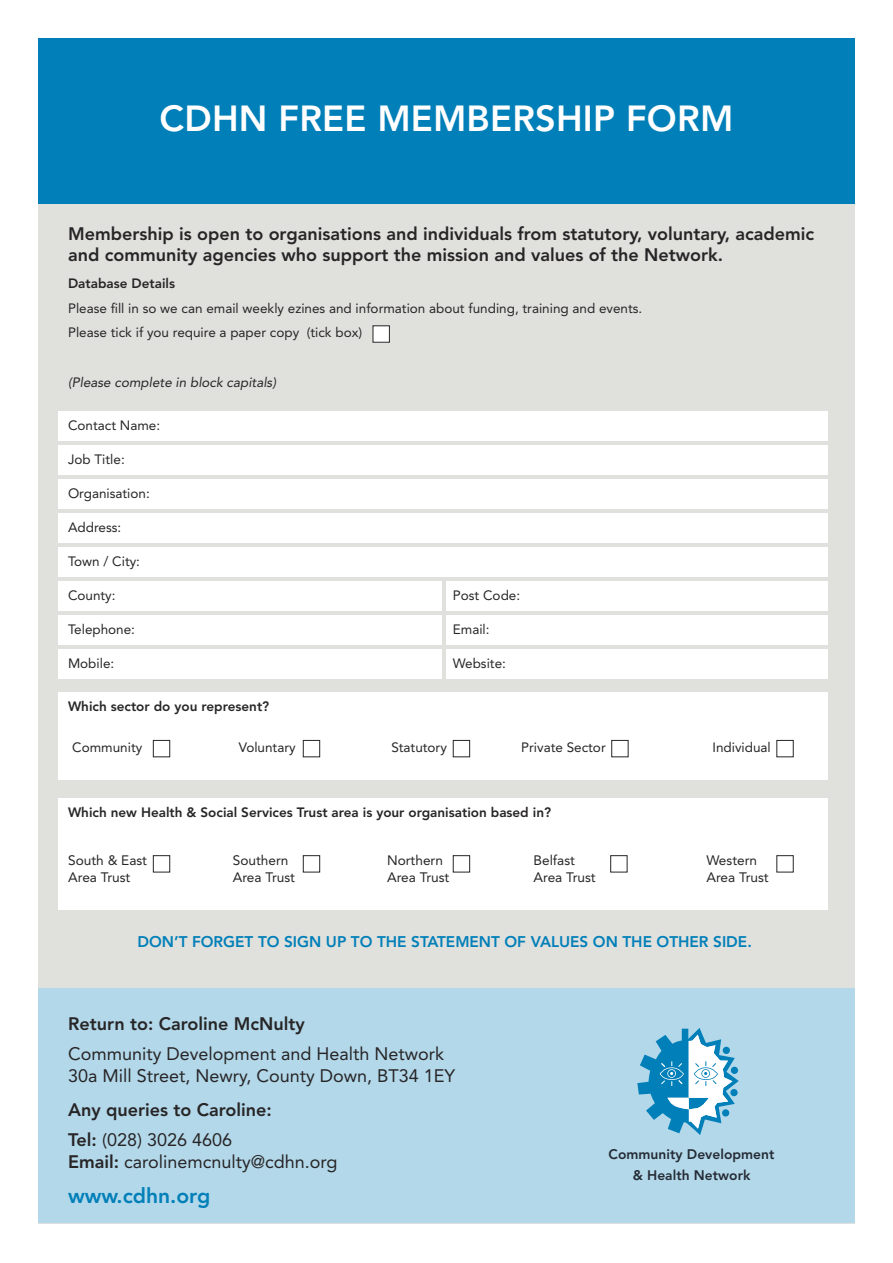
<style>
.page{position:relative;width:893px;height:1263px;background:#fff}
.page>*{position:absolute;margin:0;border:0;box-sizing:border-box;transform-origin:0 0}
.t1{font:800 36px "Avenir LT Std";letter-spacing:.005em;color:#fff}
.t2{font:800 21px "Avenir LT Std";color:#007fb8}
.t3{font:800 18px/21.6px "Avenir LT Std";color:#272526}
.t4{font:18px/21.6px "Avenir LT Std";color:#272526}
.t5{font:800 15.3px "Avenir LT Std";color:#007fb8}
.t6{font:800 13.8px/20.4px "Avenir LT Std";color:#242b35;text-align:center}
.t7{font:13.65px "Avenir LT Std";color:#272526}
.t8{font:13.5px/24.8px "Avenir LT Std";color:#272526}
.t9{font:800 13.5px "Avenir LT Std";color:#272526}
.t10{font:italic 13.5px "Avenir LT Std";color:#272526}
.s1{font-weight:400}
.s2{font-weight:800}
</style>
<div class="page">
<div style="left:38px;top:48px;width:817px;height:1175px;background:#e0e0dd"></div>
<div style="left:38px;top:38px;width:817px;height:165px;background:#007fb8"></div>
<div style="left:58px;top:411px;width:770px;height:30px;background:#fff"></div>
<div style="left:58px;top:445px;width:770px;height:30px;background:#fff"></div>
<div style="left:58px;top:479px;width:770px;height:30px;background:#fff"></div>
<div style="left:58px;top:513px;width:770px;height:30px;background:#fff"></div>
<div style="left:58px;top:547px;width:770px;height:30px;background:#fff"></div>
<div style="left:58px;top:581px;width:384px;height:30px;background:#fff"></div>
<div style="left:446px;top:581px;width:382px;height:30px;background:#fff"></div>
<div style="left:58px;top:615px;width:384px;height:30px;background:#fff"></div>
<div style="left:446px;top:615px;width:382px;height:30px;background:#fff"></div>
<div style="left:58px;top:649px;width:384px;height:30px;background:#fff"></div>
<div style="left:446px;top:649px;width:382px;height:30px;background:#fff"></div>
<div style="left:58px;top:692px;width:770px;height:88px;background:#fff"></div>
<div style="left:153px;top:740px;width:17px;height:17px;border:1px solid #272526"></div>
<div style="left:303px;top:740px;width:17px;height:17px;border:1px solid #272526"></div>
<div style="left:453px;top:740px;width:17px;height:17px;border:1px solid #272526"></div>
<div style="left:611px;top:740px;width:17px;height:17px;border:1px solid #272526"></div>
<div style="left:373px;top:326px;width:16px;height:16px;background:#fff"></div>
<div style="left:373px;top:325px;width:17px;height:18px;border:1px solid #272526"></div>
<div style="left:776px;top:740px;width:18px;height:17px;border:1px solid #272526"></div>
<div style="left:58px;top:798px;width:770px;height:111px;background:#fff"></div>
<div style="left:153px;top:855px;width:17px;height:17px;border:1px solid #272526"></div>
<div style="left:303px;top:855px;width:17px;height:17px;border:1px solid #272526"></div>
<div style="left:453px;top:855px;width:17px;height:17px;border:1px solid #272526"></div>
<div style="left:610px;top:855px;width:17px;height:17px;border:1px solid #272526"></div>
<div style="left:776px;top:855px;width:18px;height:17px;border:1px solid #272526"></div>
<div style="left:38px;top:988px;width:817px;height:235px;background:#b3d8ea"></div>
<svg style="left:637px;top:1028px;width:102px;height:107px"></svg>
<h1 class="t1" style="left:160px;top:103px;width:575px">CDhn free membership form</h1>
<h3 class="t3" style="left:68px;top:224px;width:748px">membership is open to organisations and individuals from statutory, voluntary, academic and community agencies who support the mission and values of the network.</h3>
<p class="t9" style="left:68px;top:278px;width:109px">Database Details</p>
<p class="t8" style="left:68px;top:297px;width:576px">Please fill in so we can email weekly ezines and information about funding, training and events.<br>Please tick if you require a paper copy (tick box)</p>
<p class="t10" style="left:68px;top:377px;width:210px">(Please complete in block capitals)</p>
<p class="t8" style="left:68px;top:414px;width:94px">Contact Name:</p>
<p class="t8" style="left:68px;top:448px;width:58px">Job Title:</p>
<p class="t8" style="left:68px;top:482px;width:83px">Organisation:</p>
<p class="t8" style="left:68px;top:516px;width:55px">Address:</p>
<p class="t8" style="left:68px;top:550px;width:74px">Town / City:</p>
<p class="t8" style="left:68px;top:584px;width:49px">County:</p>
<p class="t8" style="left:453px;top:584px;width:69px">Post Code:</p>
<p class="t8" style="left:68px;top:618px;width:69px">Telephone:</p>
<p class="t8" style="left:453px;top:618px;width:38px">Email:</p>
<p class="t8" style="left:68px;top:652px;width:48px">Mobile:</p>
<p class="t9" style="left:68px;top:701px;width:203px">Which sector do you represent?</p>
<p class="t8" style="left:72px;top:736px;width:72px">Community</p>
<p class="t8" style="left:239px;top:736px;width:58px">Voluntary</p>
<p class="t8" style="left:391px;top:736px;width:57px">Statutory</p>
<p class="t8" style="left:521px;top:736px;width:86px">Private Sector</p>
<p class="t8" style="left:712px;top:736px;width:60px">Individual</p>
<p class="t8" style="left:453px;top:652px;width:55px">Website:</p>
<p class="t9" style="left:68px;top:806px;width:485px">Which new health &amp; social services trust area is your organisation based in?</p>
<p class="t7" style="left:68px;top:855px;width:80px">South &amp; East</p>
<p class="t7" style="left:233px;top:855px;width:57px">Southern</p>
<p class="t7" style="left:387px;top:855px;width:57px">Northern</p>
<p class="t7" style="left:533px;top:855px;width:43px">Belfast</p>
<p class="t7" style="left:706px;top:855px;width:52px">Western</p>
<p class="t7" style="left:68px;top:871px;width:64px">Area Trust</p>
<p class="t7" style="left:233px;top:871px;width:64px">Area Trust</p>
<p class="t7" style="left:387px;top:871px;width:64px">Area Trust</p>
<p class="t7" style="left:533px;top:871px;width:64px">Area Trust</p>
<p class="t7" style="left:706px;top:871px;width:64px">Area Trust</p>
<p class="t5" style="left:137px;top:935px;width:616px">Don’t forget to sign up to the statement of Values on the other siDe.</p>
<h3 class="t3" style="left:68px;top:1014px;width:238px">return to: Caroline mcnulty</h3>
<h3 class="t4" style="left:68px;top:1044px;width:389px">Community Development and Health Network<br>30a Mill Street, Newry, County Down, BT34 1EY</h3>
<h3 class="t3" style="left:68px;top:1096px;width:205px;line-height:30.2px">any queries to Caroline: tel: <span class="s1">(028) 3026 4606</span></h3>
<h3 class="t4" style="left:68px;top:1152px;width:271px"><span class="s2">email:</span> carolinemcnulty@cdhn.org</h3>
<h2 class="t2" style="left:68px;top:1187px;width:144px">www.cdhn.org</h2>
<p class="t6" style="left:609px;top:1145px;width:167px">Community Development &amp; health network</p>
</div>
